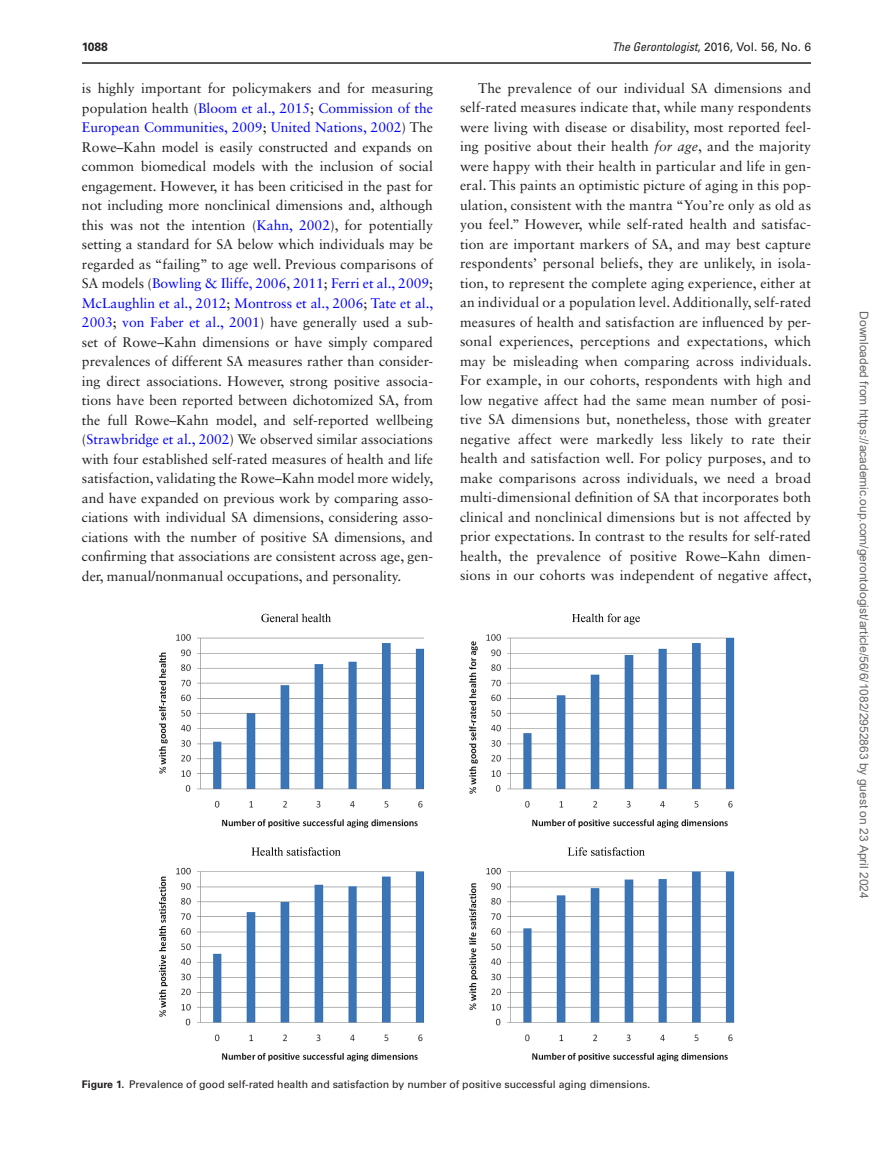
<style>
.page{position:relative;width:893px;height:1174px;background:#fff}
.page>*{position:absolute;margin:0;border:0;box-sizing:border-box;transform-origin:0 0}
.t1{font:13.8px/19.5px "Sabon LT Std";letter-spacing:.005em;color:#231f20;text-align:justify}
.t2{font:12px "Arial";color:#666}
.t3{font:12px "Univers LT Std";color:#231f20}
.t4{font:700 12px "Univers LT Std";color:#231f20}
.t5{font:10.5px "Univers LT Std";color:#231f20}
.s1{font-style:italic;font-stretch:condensed}
.s2{color:#00f}
.s3{font-style:italic}
.s4{font-weight:700}
</style>
<div class="page">
<img style="left:159px;top:614px;width:575px;height:447px">
<hr style="left:82px;top:62px;width:729px;height:2px;background:#231f20">
<p class="t4" style="left:82px;top:40px;width:27px">1088</p>
<p class="t3" style="left:612px;top:40px;width:200px"><span class="s1">The Gerontologist</span>, 2016, Vol. 56, No. 6</p>
<p class="t1" style="left:82px;top:78px;width:353px">is highly important for policymakers and for measuring population health (<span class="s2">Bloom et al., 2015</span>; <span class="s2">Commission of the European Communities, 2009</span>; <span class="s2">United Nations, 2002</span>) The Rowe–Kahn model is easily constructed and expands on common biomedical models with the inclusion of social engagement. However, it has been criticised in the past for not including more nonclinical dimensions and, although this was not the intention (<span class="s2">Kahn, 2002</span>), for potentially setting a standard for SA below which individuals may be regarded as “failing” to age well. Previous comparisons of SA models (<span class="s2">Bowling &amp; Iliffe, 2006</span>, <span class="s2">2011</span>; <span class="s2">Ferri et al., 2009</span>; <span class="s2">McLaughlin et al., 2012</span>; <span class="s2">Montross et al., 2006</span>; <span class="s2">Tate et al., 2003</span>; <span class="s2">von Faber et al., 2001</span>) have generally used a sub&shy;set of Rowe–Kahn dimensions or have simply compared prevalences of different SA measures rather than consider&shy;ing direct associations. However, strong positive associa&shy;tions have been reported between dichotomized SA, from the full Rowe–Kahn model, and self-reported wellbeing (<span class="s2">Strawbridge et al., 2002</span>) We observed similar associations with four established self-rated measures of health and life satisfaction, validating the Rowe–Kahn model more widely, and have expanded on previous work by comparing asso&shy;ciations with individual SA dimensions, considering asso&shy;ciations with the number of positive SA dimensions, and confirming that associations are consistent across age, gen&shy;der, manual/nonmanual occupations, and personality.</p>
<p class="t1" style="left:460px;top:78px;width:353px;text-indent:18px">The prevalence of our individual SA dimensions and self-rated measures indicate that, while many respondents were living with disease or disability, most reported feel&shy;ing positive about their health <span class="s3">for age</span>, and the majority were happy with their health in particular and life in gen&shy;eral. This paints an optimistic picture of aging in this pop&shy;ulation, consistent with the mantra “You’re only as old as you feel.” However, while self-rated health and satisfac&shy;tion are important markers of SA, and may best capture respondents’ personal beliefs, they are unlikely, in isola&shy;tion, to represent the complete aging experience, either at an individual or a population level. Additionally, self-rated measures of health and satisfaction are influenced by per&shy;sonal experiences, perceptions and expectations, which may be misleading when comparing across individuals.<br>For example, in our cohorts, respondents with high and low negative affect had the same mean number of posi&shy;tive SA dimensions but, nonetheless, those with greater negative affect were markedly less likely to rate their health and satisfaction well. For policy purposes, and to make comparisons across individuals, we need a broad multi-dimensional definition of SA that incorporates both clinical and nonclinical dimensions but is not affected by prior expectations. In contrast to the results for self-rated health, the prevalence of positive Rowe–Kahn dimen&shy;sions in our cohorts was independent of negative affect,</p>
<p class="t2" style="left:868px;top:311px;width:589px;rotate:90deg">Downloaded from https://academic.oup.com/gerontologist/article/56/6/1082/2952863 by guest on 23 April 2024</p>
<p class="t5" style="left:82px;top:1078px;width:570px"><span class="s4">Figure 1.</span> Prevalence of good self-rated health and satisfaction by number of positive successful aging dimensions.</p>
</div>
